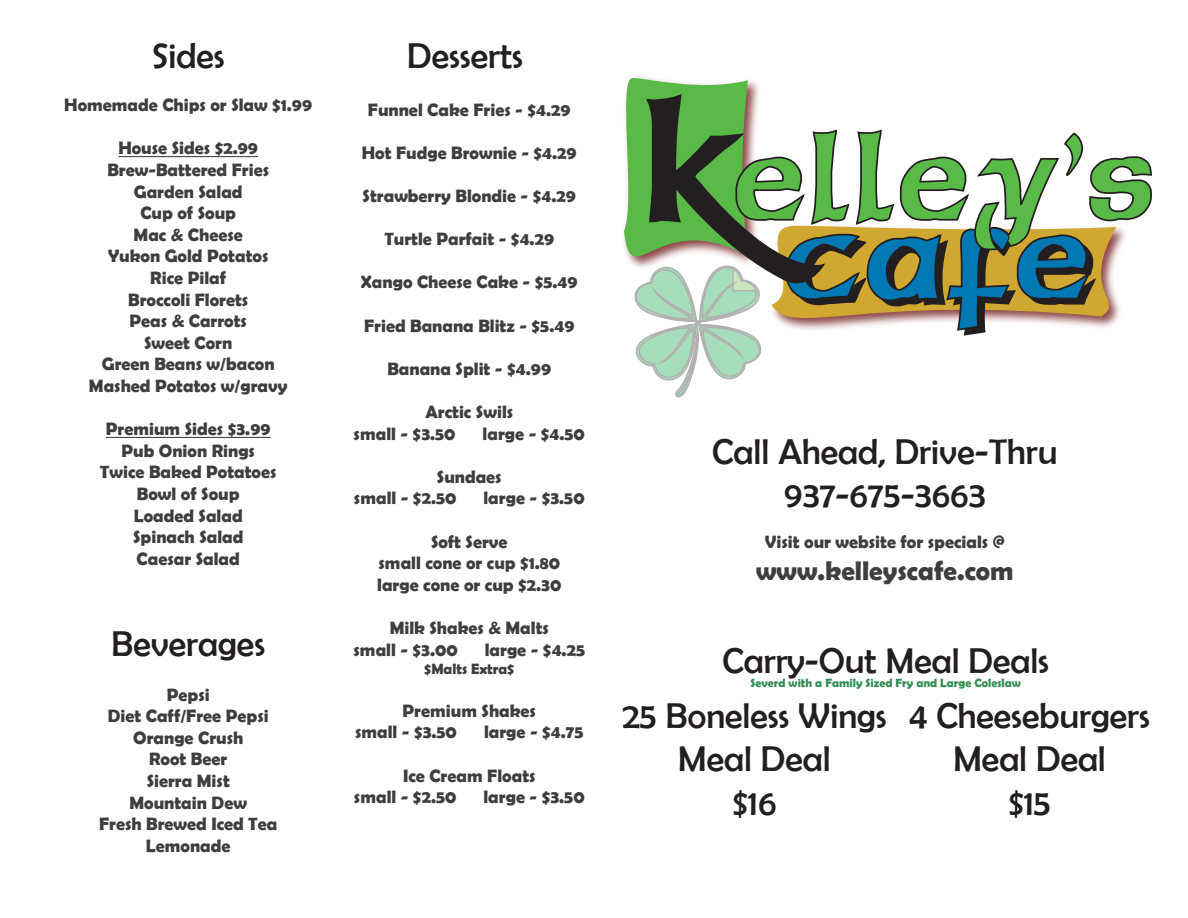
<style>
.page{position:relative;width:1188px;height:918px;background:#fff}
.page>*{position:absolute;margin:0;border:0;box-sizing:border-box;transform-origin:0 0}
.Menu_Heading{font:36px/43.2px "Berlin Sans FB";color:#231f20;text-align:center}
.Menu_Item{font:700 27px "Berlin Sans FB Demi";color:#3e3e3f}
.Menu_Item-2{font:700 18px "Berlin Sans FB Demi";color:#3e3e3f}
.Menu_Item-3{font:700 15px "Berlin Sans FB Demi";color:#3e3e3f}
.sub_script{font:700 12px "Berlin Sans FB Demi";color:#338d52}
</style>
<div class="page">
<svg style="left:1127px;top:156px;width:25px;height:65px"></svg>
<hr style="left:118px;top:156px;width:140px;height:1px;background:#3e3e3f">
<hr style="left:106px;top:437px;width:165px;height:1px;background:#3e3e3f">
<svg style="left:623px;top:78px;width:504px;height:320px"></svg>
<p class="Menu_Heading" style="left:152px;top:34px;width:74px">Sides</p>
<p class="Menu_Item-2" style="left:64px;top:95px;width:250px">Homemade Chips or Slaw $1.99</p>
<p class="Menu_Item-2" style="left:118px;top:138px;width:141px">House Sides $2.99</p>
<p class="Menu_Item-2" style="left:107px;top:159px;width:163px">Brew-Battered Fries</p>
<p class="Menu_Item-2" style="left:134px;top:181px;width:110px">Garden Salad</p>
<p class="Menu_Item-2" style="left:140px;top:203px;width:97px">Cup of Soup</p>
<p class="Menu_Item-2" style="left:134px;top:224px;width:111px">Mac &amp; Cheese</p>
<p class="Menu_Item-2" style="left:108px;top:246px;width:162px">Yukon Gold Potatos</p>
<p class="Menu_Item-2" style="left:150px;top:267px;width:77px">Rice Pilaf</p>
<p class="Menu_Item-2" style="left:128px;top:289px;width:122px">Broccoli Florets</p>
<p class="Menu_Item-2" style="left:129px;top:311px;width:119px">Peas &amp; Carrots</p>
<p class="Menu_Item-2" style="left:144px;top:332px;width:90px">Sweet Corn</p>
<p class="Menu_Item-2" style="left:102px;top:354px;width:174px">Green Beans w/bacon</p>
<p class="Menu_Item-2" style="left:89px;top:375px;width:200px">Mashed Potatos w/gravy</p>
<p class="Menu_Item-2" style="left:106px;top:419px;width:166px">Premium Sides $3.99</p>
<p class="Menu_Item-2" style="left:121px;top:440px;width:135px">Pub Onion Rings</p>
<p class="Menu_Item-2" style="left:100px;top:462px;width:178px">Twice Baked Potatoes</p>
<p class="Menu_Item-2" style="left:137px;top:483px;width:104px">Bowl of Soup</p>
<p class="Menu_Item-2" style="left:134px;top:505px;width:110px">Loaded Salad</p>
<p class="Menu_Item-2" style="left:133px;top:527px;width:112px">Spinach Salad</p>
<p class="Menu_Item-2" style="left:137px;top:548px;width:105px">Caesar Salad</p>
<p class="Menu_Heading" style="left:111px;top:622px;width:155px">Beverages</p>
<p class="Menu_Item-2" style="left:167px;top:684px;width:44px">Pepsi</p>
<p class="Menu_Item-2" style="left:108px;top:706px;width:163px">Diet Caff/Free Pepsi</p>
<p class="Menu_Item-2" style="left:133px;top:727px;width:112px">Orange Crush</p>
<p class="Menu_Item-2" style="left:149px;top:749px;width:80px">Root Beer</p>
<p class="Menu_Item-2" style="left:147px;top:770px;width:85px">Sierra Mist</p>
<p class="Menu_Item-2" style="left:130px;top:792px;width:119px">Mountain Dew</p>
<p class="Menu_Item-2" style="left:99px;top:814px;width:180px">Fresh Brewed Iced Tea</p>
<p class="Menu_Item-2" style="left:146px;top:835px;width:86px">Lemonade</p>
<p class="Menu_Heading" style="left:407px;top:34px;width:117px">Desserts</p>
<p class="Menu_Item-2" style="left:368px;top:99px;width:204px">Funnel Cake Fries - $4.29</p>
<p class="Menu_Item-2" style="left:362px;top:142px;width:216px">Hot Fudge Brownie - $4.29</p>
<p class="Menu_Item-2" style="left:363px;top:185px;width:215px">Strawberry Blondie - $4.29</p>
<p class="Menu_Item-2" style="left:384px;top:229px;width:171px">Turtle Parfait - $4.29</p>
<p class="Menu_Item-2" style="left:361px;top:272px;width:218px">Xango Cheese Cake - $5.49</p>
<p class="Menu_Item-2" style="left:364px;top:315px;width:212px">Fried Banana Blitz - $5.49</p>
<p class="Menu_Item-2" style="left:387px;top:358px;width:165px">Banana Split - $4.99</p>
<p class="Menu_Item-2" style="left:425px;top:401px;width:89px">Arctic Swils</p>
<p class="Menu_Item-2" style="left:354px;top:423px;width:103px">small - $3.50</p>
<p class="Menu_Item-2" style="left:483px;top:423px;width:104px">large - $4.50</p>
<p class="Menu_Item-2" style="left:437px;top:466px;width:66px">Sundaes</p>
<p class="Menu_Item-2" style="left:354px;top:488px;width:104px">small - $2.50</p>
<p class="Menu_Item-2" style="left:483px;top:488px;width:103px">large - $3.50</p>
<p class="Menu_Item-2" style="left:431px;top:531px;width:78px">Soft Serve</p>
<p class="Menu_Item-2" style="left:379px;top:553px;width:183px">small cone or cup $1.80</p>
<p class="Menu_Item-2" style="left:377px;top:574px;width:186px">large cone or cup $2.30</p>
<p class="Menu_Item-2" style="left:390px;top:617px;width:161px">Milk Shakes &amp; Malts</p>
<p class="Menu_Item-2" style="left:354px;top:639px;width:106px">small - $3.00</p>
<p class="Menu_Item-2" style="left:485px;top:639px;width:102px">large - $4.25</p>
<p class="Menu_Item-3" style="left:424px;top:660px;width:92px">$Malts Extra$</p>
<p class="Menu_Item-2" style="left:403px;top:700px;width:135px">Premium Shakes</p>
<p class="Menu_Item-2" style="left:355px;top:722px;width:103px">small - $3.50</p>
<p class="Menu_Item-2" style="left:484px;top:722px;width:101px">large - $4.75</p>
<p class="Menu_Item-2" style="left:403px;top:765px;width:134px">Ice Cream Floats</p>
<p class="Menu_Item-2" style="left:354px;top:787px;width:104px">small - $2.50</p>
<p class="Menu_Item-2" style="left:483px;top:787px;width:103px">large - $3.50</p>
<p class="Menu_Heading" style="left:712px;top:430px;width:347px">Call Ahead, Drive-Thru</p>
<p class="Menu_Heading" style="left:784px;top:473px;width:203px">937-675-3663</p>
<p class="Menu_Item-2" style="left:765px;top:531px;width:242px">Visit our website for specials @</p>
<p class="Menu_Item" style="left:756px;top:555px;width:259px">www.kelleyscafe.com</p>
<p class="Menu_Heading" style="left:722px;top:639px;width:328px">Carry-Out Meal Deals</p>
<p class="sub_script" style="left:751px;top:676px;width:272px">Severd with a Family Sized Fry and Large Coleslaw</p>
<p class="Menu_Heading" style="left:622px;top:694px;width:266px">25 Boneless Wings<br>Meal Deal</p>
<p class="Menu_Heading" style="left:732px;top:781px;width:46px">$16</p>
<p class="Menu_Heading" style="left:910px;top:694px;width:242px">4 Cheeseburgers<br>Meal Deal</p>
<p class="Menu_Heading" style="left:1008px;top:781px;width:44px">$15</p>
</div>
